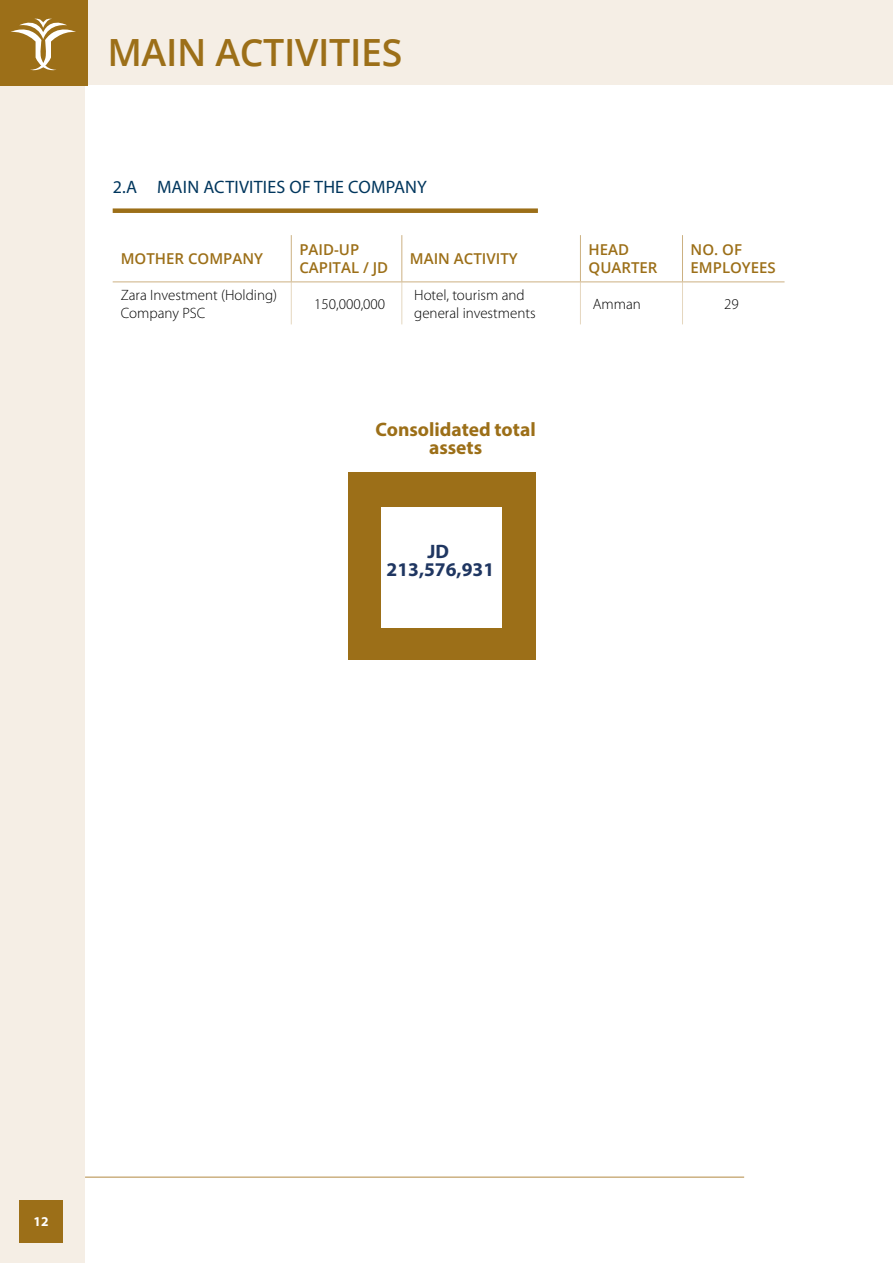
<style>
.page{position:relative;width:893px;height:1263px;background:#f5eee5}
.page>*{position:absolute;margin:0;border:0;box-sizing:border-box;transform-origin:0 0}
.t1{font:600 37.5px "Open Sans";letter-spacing:-.01em;color:#9c6f18}
.t2{font:700 19.5px/18px "Myriad Pro";color:#9c6f18;text-align:center}
.t3{font:700 19.5px/18px "Myriad Pro";color:#1f3661;text-align:center}
.t4{font:18px "Myriad Pro";letter-spacing:.01em;color:#00365d}
.t5{font:300 15px/18px "Myriad Pro";color:#000}
.t6{font:600 15px/18px "Open Sans";color:#9c6f18}
.t7{font:700 13.5px "Myriad Pro";color:#fff}
</style>
<div class="page">
<div style="left:85px;top:85px;width:808px;height:1178px;background:#fff"></div>
<hr style="left:291px;top:282px;width:1px;height:42px;background:#e5d7bf">
<hr style="left:401px;top:282px;width:1px;height:42px;background:#e5d7bf">
<hr style="left:580px;top:282px;width:1px;height:42px;background:#e5d7bf">
<hr style="left:682px;top:282px;width:1px;height:42px;background:#e5d7bf">
<hr style="left:291px;top:235px;width:1px;height:46px;background:#ccb182">
<hr style="left:401px;top:235px;width:1px;height:46px;background:#ccb182">
<hr style="left:580px;top:235px;width:1px;height:46px;background:#ccb182">
<hr style="left:682px;top:235px;width:1px;height:46px;background:#ccb182">
<hr style="left:113px;top:281px;width:178px;height:1px;background:#ccb182">
<hr style="left:291px;top:281px;width:111px;height:1px;background:#ccb182">
<hr style="left:402px;top:281px;width:178px;height:1px;background:#ccb182">
<hr style="left:580px;top:281px;width:102px;height:1px;background:#ccb182">
<hr style="left:682px;top:281px;width:102px;height:1px;background:#ccb182">
<div style="left:113px;top:208px;width:425px;height:5px;background:#9c6f18"></div>
<hr style="left:85px;top:1176px;width:659px;height:2px;background:#ccb182">
<div style="left:0;top:0;width:87px;height:85px;background:#9c6f18"></div>
<svg style="left:11px;top:18px;width:65px;height:53px"></svg>
<div style="left:442px;top:472px;width:94px;height:94px;background:#9c6f18"></div>
<div style="left:442px;top:566px;width:94px;height:94px;background:#9c6f18"></div>
<div style="left:348px;top:472px;width:94px;height:94px;background:#9c6f18"></div>
<div style="left:348px;top:566px;width:94px;height:94px;background:#9c6f18"></div>
<div style="left:382px;top:508px;width:120px;height:120px;background:#fff"></div>
<div style="left:19px;top:1200px;width:44px;height:43px;background:#9c6f18"></div>
<h1 class="t1" style="left:107px;top:27px;width:296px">MAIN ACTIVITIES</h1>
<p class="t4" style="left:113px;top:176px;width:316px">2.A MAIN ACTIVITIES OF THE COMPANY</p>
<p class="t6" style="left:121px;top:249px;width:144px">MOTHER COMPANY</p>
<p class="t6" style="left:299px;top:240px;width:90px">PAID-UP<br>CAPITAL / JD</p>
<p class="t6" style="left:410px;top:249px;width:109px">MAIN ACTIVITY</p>
<p class="t6" style="left:589px;top:240px;width:70px">HEAD<br>QUARTER</p>
<p class="t6" style="left:691px;top:240px;width:87px">NO. OF<br>EMPLOYEES</p>
<p class="t5" style="left:121px;top:286px;width:158px">Zara Investment (Holding)<br>Company PSC</p>
<p class="t5" style="left:314px;top:295px;width:73px">150,000,000</p>
<p class="t5" style="left:414px;top:286px;width:123px">Hotel, tourism and general investments</p>
<p class="t5" style="left:593px;top:295px;width:50px">Amman</p>
<p class="t5" style="left:724px;top:295px;width:16px">29</p>
<h2 class="t2" style="left:376px;top:419px;width:162px">Consolidated total assets</h2>
<h2 class="t3" style="left:387px;top:542px;width:109px">JD<br>213,576,931</h2>
<p class="t7" style="left:34px;top:1213px;width:16px">12</p>
</div>
